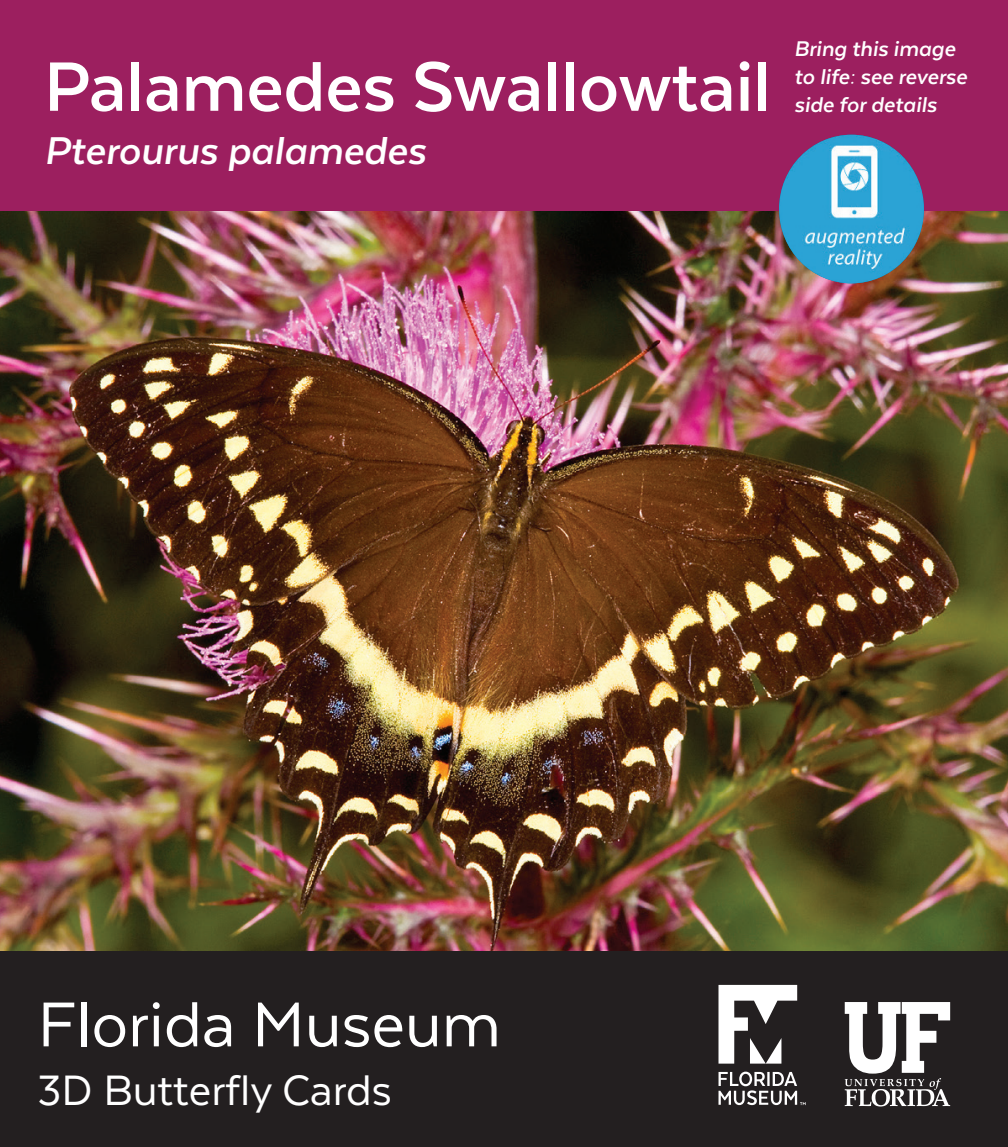
<style>
.page{position:relative;width:1008px;height:1147px;background:#fff}
.page>*{position:absolute;margin:0;border:0;box-sizing:border-box;transform-origin:0 0}
.t1{font:700 80.5px "Texta";color:#fff}
.t2{font:72.8px "Texta";color:#fff}
.t3{font:49px "Texta";color:#fff}
.t4{font:italic 700 44.8px "Texta";color:#fff}
.t5{font:italic 700 24.5px/28px "Texta";color:#fff}
</style>
<div class="page">
<div style="left:0;top:0;width:1008px;height:211px;background:#9c1f5f"></div>
<img style="left:0;top:211px;width:1008px;height:741px">
<div style="left:0;top:952px;width:1008px;height:195px;background:#231f20"></div>
<img style="left:779px;top:135px;width:145px;height:148px">
<svg style="left:845px;top:1002px;width:105px;height:104px"></svg>
<svg style="left:719px;top:985px;width:78px;height:78px"></svg>
<svg style="left:719px;top:1071px;width:87px;height:34px"></svg>
<h1 class="t1" style="left:44px;top:45px;width:729px">Palamedes Swallowtail</h1>
<h3 class="t4" style="left:44px;top:128px;width:383px">Pterourus palamedes</h3>
<p class="t5" style="left:794px;top:35px;width:175px">Bring this image to life: see reverse side for details</p>
<h2 class="t2" style="left:38px;top:987px;width:465px">Florida Museum</h2>
<h3 class="t3" style="left:38px;top:1065px;width:356px">3D Butterfly Cards</h3>
</div>
